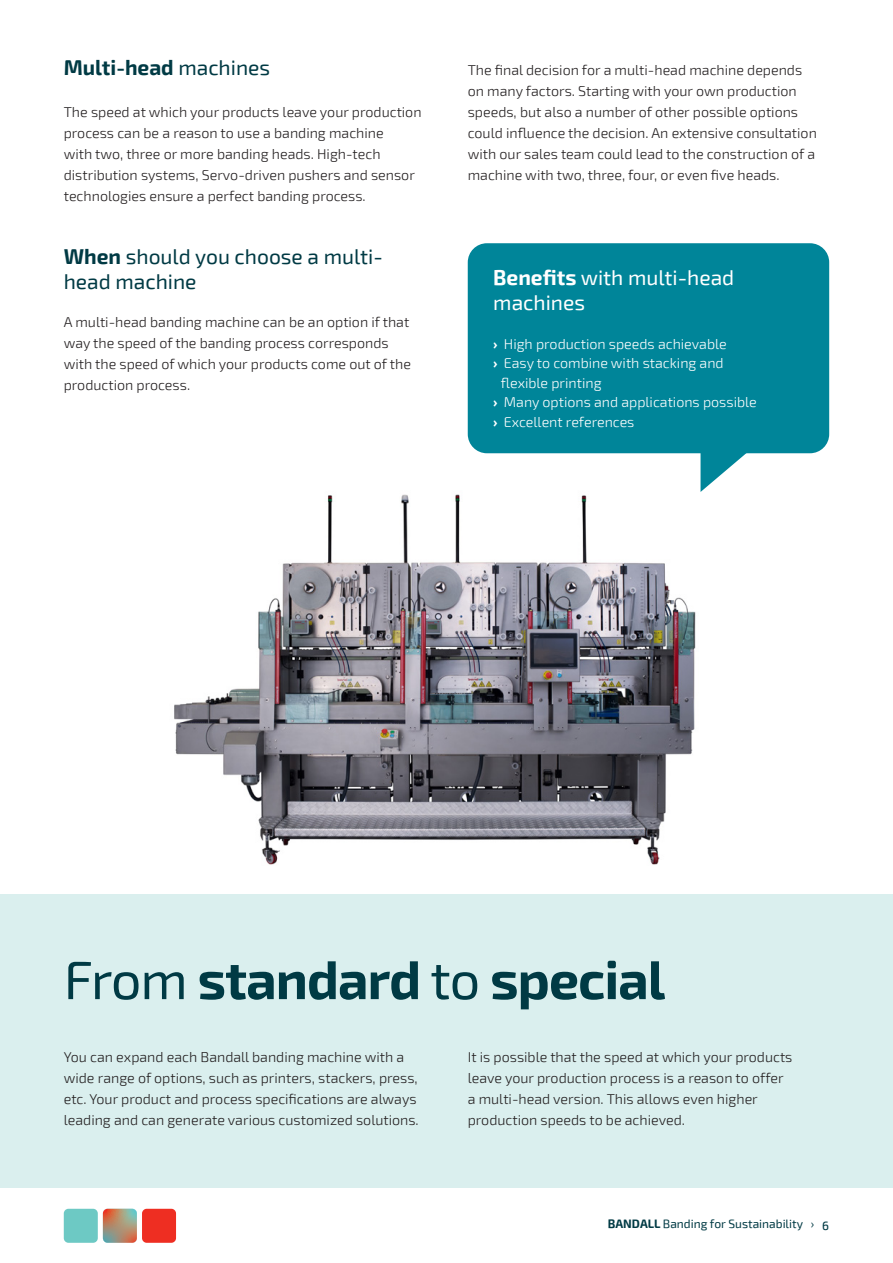
<style>
.page{position:relative;width:893px;height:1263px;background:#fff}
.page>*{position:absolute;margin:0;border:0;box-sizing:border-box;transform-origin:0 0}
.Kop{font:700 54px "Exo 2";letter-spacing:-.02em;color:#003a44}
.Subkop{font:21px/25.2px "Exo 2";color:#003a44}
.Subkop-2{font:21px/25.2px "Exo 2";color:#fff}
.Subkop-3{font:700 21px "Exo 2";color:#003a44}
.Bodytekst_NL{font:300 14.25px/21px "Exo 2";color:#231f20}
.Bodytekst_NL-2{font:300 14.25px/19.5px "Exo 2";color:#fff}
.t1{font:12px "Exo 2";color:#003a44}
.s1{font-weight:400}
.s2{font-weight:700}
.s3{font-weight:500}
</style>
<div class="page">
<div style="left:142px;top:1209px;width:34px;height:34px;background:#ee2e22;border-radius:5px"></div>
<div style="left:64px;top:1209px;width:34px;height:34px;background:#6dc9c4;border-radius:5px"></div>
<svg style="left:103px;top:1209px;width:34px;height:34px"></svg>
<img style="left:174px;top:494px;width:522px;height:371px">
<div style="left:0;top:894px;width:893px;height:294px;background:#daefee"></div>
<div style="left:468px;top:243px;width:361px;height:210px;background:#008599;border-radius:19px"></div>
<svg style="left:700px;top:453px;width:48px;height:39px"></svg>
<p class="Subkop-3" style="left:64px;top:55px;width:208px">Multi-head <span class="s1">machines</span></p>
<p class="Bodytekst_NL" style="left:64px;top:102px;width:359px">The speed at which your products leave your production process can be a reason to use a banding machine<br>with two, three or more banding heads. High-tech distribution systems, Servo-driven pushers and sensor technologies ensure a perfect banding process.</p>
<p class="Subkop" style="left:64px;top:244px;width:321px"><span class="s2">When</span> should you choose a multi&shy;head machine</p>
<p class="Bodytekst_NL" style="left:64px;top:312px;width:349px">A multi-head banding machine can be an option if that way the speed of the banding process corresponds with the speed of which your products come out of the production process.</p>
<p class="Bodytekst_NL" style="left:468px;top:60px;width:351px">The final decision for a multi-head machine depends on many factors. Starting with your own production speeds, but also a number of other possible options could influence the decision. An extensive consultation with our sales team could lead to the construction of a machine with two, three, four, or even five heads.</p>
<p class="Subkop-2" style="left:493px;top:265px;width:242px"><span class="s2">Benefits</span> with multi-head machines</p>
<p class="Bodytekst_NL-2" style="left:493px;top:334px;width:235px"><span class="s2">›</span> High production speeds achievable</p>
<p class="Bodytekst_NL-2" style="left:501px;top:354px;width:224px;text-indent:-8px"><span class="s2">›</span> Easy to combine with stacking and flexible printing</p>
<p class="Bodytekst_NL-2" style="left:493px;top:393px;width:265px"><span class="s2">›</span> Many options and applications possible</p>
<p class="Bodytekst_NL-2" style="left:493px;top:412px;width:143px"><span class="s2">›</span> Excellent references</p>
<p class="Kop" style="left:64px;top:948px;width:603px"><span class="s1">From</span> standard <span class="s1">to</span> special</p>
<p class="Bodytekst_NL" style="left:64px;top:1047px;width:356px">You can expand each Bandall banding machine with a wide range of options, such as printers, stackers, press, etc. Your product and process specifications are always leading and can generate various customized solutions.</p>
<p class="Bodytekst_NL" style="left:468px;top:1047px;width:326px">It is possible that the speed at which your products leave your production process is a reason to offer a multi-head version. This allows even higher production speeds to be achieved.</p>
<p class="t1" style="left:608px;top:1217px;width:223px"><span class="s2">BANDALL</span> Banding for Sustainability › <span class="s3">6</span></p>
</div>
